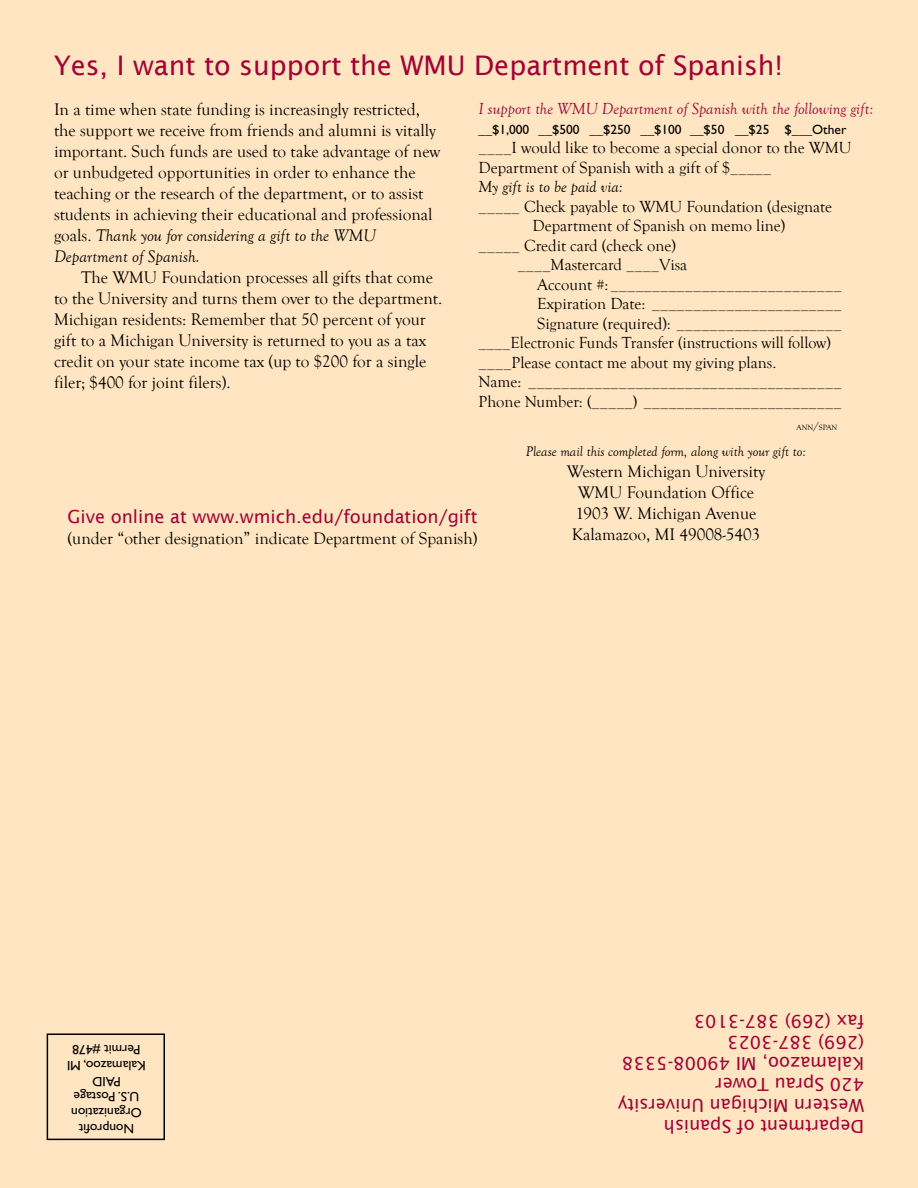
<style>
.page{position:relative;width:918px;height:1188px;background:#ffe5c1}
.page>*{position:absolute;margin:0;border:0;box-sizing:border-box;transform-origin:0 0}
.t1{font:27px "Lucida Sans";color:#a30234}
.t2{font:18px/21px "Lucida Sans";color:#a30234}
.t3{font:17.25px/21px "Goudy Old Style T";color:#000}
.t4{font:16.5px/19.5px "Goudy Old Style T";color:#000}
.t5{font:italic 16.5px "Goudy Old Style T";color:#a30234}
.t6{font:italic 16.5px "Goudy Old Style T";color:#000}
.t7{font:italic 14.25px "Goudy Old Style T";color:#000}
.t8{font:13.5px/15.8px "Gill Sans";color:#000;text-align:center}
.t9{font:7.8px "Goudy Old Style T";color:#000}
.s1{font-style:italic}
.s2{font-size:11.25px}
</style>
<div class="page">
<div style="left:47px;top:1034px;width:118px;height:106px;border:2px solid #000"></div>
<h1 class="t1" style="left:54px;top:50px;width:731px">Yes, I want to support the WMU Department of Spanish!</h1>
<p class="t3" style="left:54px;top:99px;width:388px">In a time when state funding is increasingly restricted, the support we receive from friends and alumni is vitally important. Such funds are used to take advantage of new or unbudgeted opportunities in order to enhance the teaching or the research of the department, or to assist students in achieving their educational and professional goals. <span class="s1">Thank you for considering a gift to the WMU Department of Spanish.</span></p>
<p class="t3" style="left:54px;top:267px;width:390px;text-indent:27px">The WMU Foundation processes all gifts that come to the University and turns them over to the department.<br>Michigan residents: Remember that 50 percent of your gift to a Michigan University is returned to you as a tax credit on your state income tax (up to $200 for a single filer; $400 for joint filers).</p>
<p class="t5" style="left:479px;top:100px;width:396px">I support the WMU Department of Spanish with the following gift:</p>
<p class="t8" style="left:479px;top:121px;width:369px">__$1,000 __$500 __$250 __$100 __$50 __$25 $___Other</p>
<p class="t4" style="left:479px;top:138px;width:375px">____I would like to become a special donor to the WMU<br>Department of Spanish with a gift of $_____</p>
<p class="t6" style="left:479px;top:178px;width:146px">My gift is to be paid via:</p>
<p class="t4" style="left:479px;top:197px;width:355px">_____ Check payable to WMU Foundation (designate</p>
<p class="t4" style="left:533px;top:216px;width:254px">Department of Spanish on memo line)</p>
<p class="t4" style="left:479px;top:236px;width:199px">_____ Credit card (check one)</p>
<p class="t4" style="left:518px;top:255px;width:171px">____Mastercard ____Visa</p>
<p class="t4" style="left:537px;top:275px;width:306px">Account #:____________________________</p>
<p class="t4" style="left:537px;top:294px;width:306px">Expiration Date: _______________________</p>
<p class="t4" style="left:537px;top:314px;width:306px">Signature (required): ____________________</p>
<p class="t4" style="left:479px;top:333px;width:354px">____Electronic Funds Transfer (instructions will follow)</p>
<p class="t4" style="left:479px;top:353px;width:299px">____Please contact me about my giving plans.</p>
<p class="t4" style="left:479px;top:372px;width:365px">Name: ______________________________________</p>
<p class="t4" style="left:479px;top:392px;width:365px">Phone Number: (_____) ________________________</p>
<p class="t9" style="left:796px;top:423px;width:42px">ann<span class="s2">/</span>span</p>
<p class="t2" style="left:68px;top:506px;width:411px">Give online at www.wmich.edu/foundation/gift</p>
<p class="t3" style="left:68px;top:528px;width:412px">(under “other designation” indicate Department of Spanish)</p>
<p class="t7" style="left:526px;top:444px;width:282px">Please mail this completed form, along with your gift to:</p>
<p class="t3" style="left:567px;top:462px;width:200px;text-align:center">Western Michigan University<br>WMU Foundation Office<br>1903 W. Michigan Avenue<br>Kalamazoo, MI 49008-5403</p>
<p class="t8" style="left:146px;top:1136px;width:80px;rotate:-180deg">Nonprofit<br>Organization<br>U.S. Postage<br>PAID<br>Kalamazoo, MI<br>Permit #478</p>
<p class="t2" style="left:864px;top:1137px;width:247px;rotate:-180deg">Department of Spanish<br>Western Michigan University<br>420 Sprau Tower<br>Kalamazoo, MI 49008-5338 (269) 387-3023<br>fax (269) 387-3103</p>
</div>
